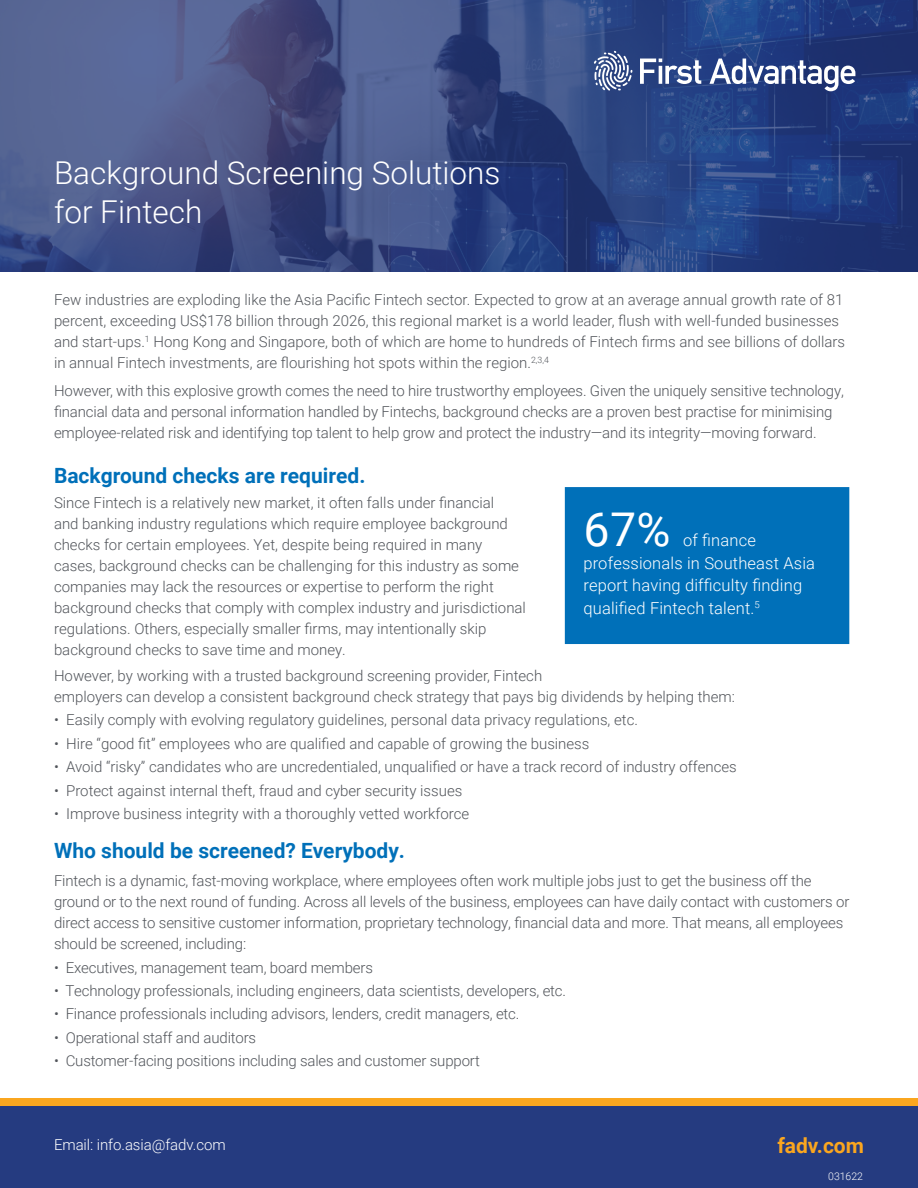
<style>
.page{position:relative;width:918px;height:1188px;background:#fff}
.page>*{position:absolute;margin:0;border:0;box-sizing:border-box;transform-origin:0 0}
.t1{font:46.5px "Roboto";color:#fff}
.t2{font:300 31.5px/39px "Roboto";color:#fff}
.t3{font:700 21px "Roboto";color:#0070b9}
.t4{font:700 21px "Roboto";color:#faa61f}
.t5{font:300 16.5px/22.5px "Roboto";letter-spacing:.01em;color:#fff}
.t6{font:300 15px/21px "Roboto";color:#52555b}
.t7{font:300 15px "Roboto";letter-spacing:-.005em;color:#fff}
.t8{font:300 10.5px "Roboto";letter-spacing:-.005em;color:#fff}
</style>
<div class="page">
<div style="left:0;top:1105px;width:918px;height:83px;background:#253b80"></div>
<div style="left:0;top:1098px;width:918px;height:7px;background:#faa61f"></div>
<img style="left:0;top:0;width:918px;height:272px">
<svg style="left:594px;top:51px;width:38px;height:40px"></svg>
<svg style="left:640px;top:59px;width:61px;height:25px"></svg>
<svg style="left:709px;top:59px;width:146px;height:32px"></svg>
<div style="left:565px;top:487px;width:284px;height:157px;background:#0070b9"></div>
<h2 class="t2" style="left:54px;top:152px;width:448px">Background Screening Solutions for Fintech</h2>
<p class="t6" style="left:54px;top:289px;width:793px">Few industries are exploding like the Asia Pacific Fintech sector. Expected to grow at an average annual growth rate of 81 percent, exceeding US$178 billion through 2026, this regional market is a world leader, flush with well-funded businesses and start-ups.<sup>1</sup> Hong Kong and Singapore, both of which are home to hundreds of Fintech firms and see billions of dollars in annual Fintech investments, are flourishing hot spots within the region.<sup>2,3,4</sup></p>
<p class="t6" style="left:54px;top:379px;width:791px">However, with this explosive growth comes the need to hire trustworthy employees. Given the uniquely sensitive technology, financial data and personal information handled by Fintechs, background checks are a proven best practise for minimising employee-related risk and identifying top talent to help grow and protect the industry—and its integrity—moving forward.</p>
<h3 class="t3" style="left:54px;top:461px;width:313px">Background checks are required.</h3>
<p class="t6" style="left:54px;top:492px;width:473px">Since Fintech is a relatively new market, it often falls under financial<br>and banking industry regulations which require employee background checks for certain employees. Yet, despite being required in many cases, background checks can be challenging for this industry as some companies may lack the resources or expertise to perform the right background checks that comply with complex industry and jurisdictional regulations. Others, especially smaller firms, may intentionally skip background checks to save time and money.</p>
<p class="t6" style="left:54px;top:665px;width:682px">However, by working with a trusted background screening provider, Fintech<br>employers can develop a consistent background check strategy that pays big dividends by helping them:</p>
<p class="t6" style="left:54px;top:709px;width:585px">• Easily comply with evolving regulatory guidelines, personal data privacy regulations, etc.</p>
<p class="t6" style="left:54px;top:732px;width:537px">• Hire “good fit” employees who are qualified and capable of growing the business</p>
<p class="t6" style="left:54px;top:756px;width:684px">• Avoid “risky” candidates who are uncredentialed, unqualified or have a track record of industry offences</p>
<p class="t6" style="left:54px;top:779px;width:410px">• Protect against internal theft, fraud and cyber security issues</p>
<p class="t6" style="left:54px;top:803px;width:417px">• Improve business integrity with a thoroughly vetted workforce</p>
<h3 class="t3" style="left:54px;top:836px;width:353px">Who should be screened? Everybody.</h3>
<p class="t6" style="left:54px;top:870px;width:797px">Fintech is a dynamic, fast-moving workplace, where employees often work multiple jobs just to get the business off the ground or to the next round of funding. Across all levels of the business, employees can have daily contact with customers or direct access to sensitive customer information, proprietary technology, financial data and more. That means, all employees should be screened, including:</p>
<p class="t6" style="left:54px;top:956px;width:320px">• Executives, management team, board members</p>
<p class="t6" style="left:54px;top:980px;width:514px">• Technology professionals, including engineers, data scientists, developers, etc.</p>
<p class="t6" style="left:54px;top:1003px;width:467px">• Finance professionals including advisors, lenders, credit managers, etc.</p>
<p class="t6" style="left:54px;top:1026px;width:204px">• Operational staff and auditors</p>
<p class="t6" style="left:54px;top:1050px;width:428px">• Customer-facing positions including sales and customer support</p>
<h1 class="t1" style="left:583px;top:497px;width:89px">67%</h1>
<p class="t5" style="left:583px;top:529px;width:233px;text-indent:100px">of finance professionals in Southeast Asia report having difficulty finding qualified Fintech talent.<sup>5</sup></p>
<p class="t7" style="left:54px;top:1134px;width:173px">Email: info.asia@fadv.com</p>
<h3 class="t4" style="left:777px;top:1131px;width:88px">fadv.com</h3>
<p class="t8" style="left:828px;top:1168px;width:36px">031622</p>
</div>
